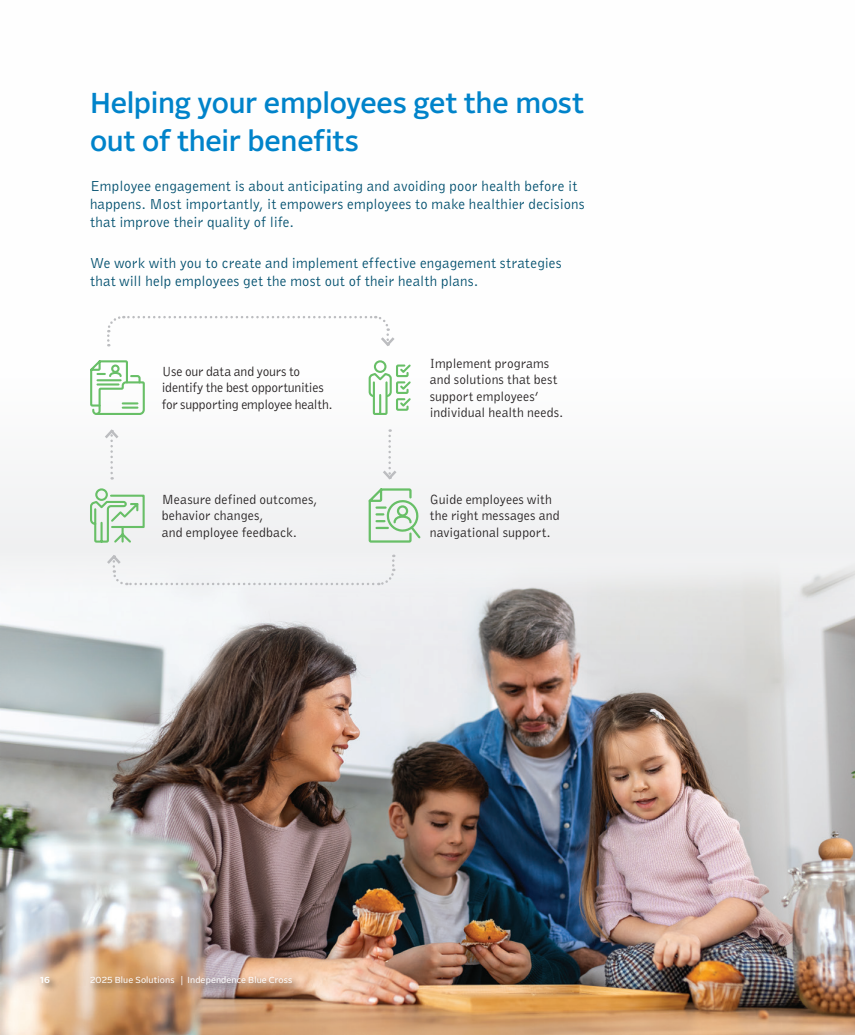
<style>
.page{position:relative;width:855px;height:1035px;background:#fff}
.page>*{position:absolute;margin:0;border:0;box-sizing:border-box;transform-origin:0 0}
.Spread_H1{font:500 28.75px/38.1px "Alrightv 2 Normal LP";letter-spacing:-.01em;color:#0083ca}
.Spread_H1-2{font:15px/18px "Bell Gothic";letter-spacing:.01em;color:#014f6e}
.Spread_Subhead{font:13.75px/16.5px "Bell Gothic";letter-spacing:.005em;color:#231f20}
.Spread_Subhead-2{font:13.75px/16.5px "Bell Gothic";letter-spacing:-.015em;color:#231f20}
.t1{font:8.75px "Alrightv 2 Normal LP";letter-spacing:.015em;color:#fff}
.t2{font:700 8.75px "Alrightv 2 Normal LP";color:#fff}
</style>
<div class="page">
<img style="left:0;top:484px;width:855px;height:551px">
<div style="left:88px;top:974px;width:214px;height:21px;background:#231f20;opacity:.75"></div>
<div style="left:104px;top:553px;width:292px;height:34px;background:#f1f2f4"></div>
<svg style="left:107px;top:316px;width:288px;height:31px"></svg>
<svg style="left:90px;top:360px;width:55px;height:55px"></svg>
<svg style="left:89px;top:487px;width:57px;height:58px"></svg>
<svg style="left:368px;top:360px;width:43px;height:55px"></svg>
<svg style="left:368px;top:487px;width:55px;height:57px"></svg>
<svg style="left:382px;top:429px;width:15px;height:51px"></svg>
<svg style="left:105px;top:429px;width:14px;height:51px"></svg>
<div style="left:38px;top:975px;width:21px;height:18px;background:#231f20;opacity:.75"></div>
<p class="Spread_H1" style="left:90px;top:82px;width:496px">Helping your employees get the most out of their benefits</p>
<p class="Spread_H1-2" style="left:90px;top:177px;width:496px">Employee engagement is about anticipating and avoiding poor health before it happens. Most importantly, it empowers employees to make healthier decisions that improve their quality of life.</p>
<p class="Spread_H1-2" style="left:90px;top:254px;width:473px">We work with you to create and implement effective engagement strategies that will help employees get the most out of their health plans.</p>
<p class="Spread_Subhead-2" style="left:162px;top:363px;width:172px">Use our data and yours to identify the best opportunities for supporting employee health.</p>
<p class="Spread_Subhead" style="left:430px;top:355px;width:135px">Implement programs and solutions that best support employees’ individual health needs.</p>
<p class="Spread_Subhead" style="left:162px;top:491px;width:157px">Measure defined outcomes, behavior changes,<br>and employee feedback.</p>
<p class="Spread_Subhead" style="left:430px;top:491px;width:131px">Guide employees with the right messages and navigational support.</p>
<p class="t2" style="left:40px;top:974px;width:11px">16</p>
<p class="t1" style="left:90px;top:974px;width:204px">2025 Blue Solutions | Independence Blue Cross</p>
</div>
